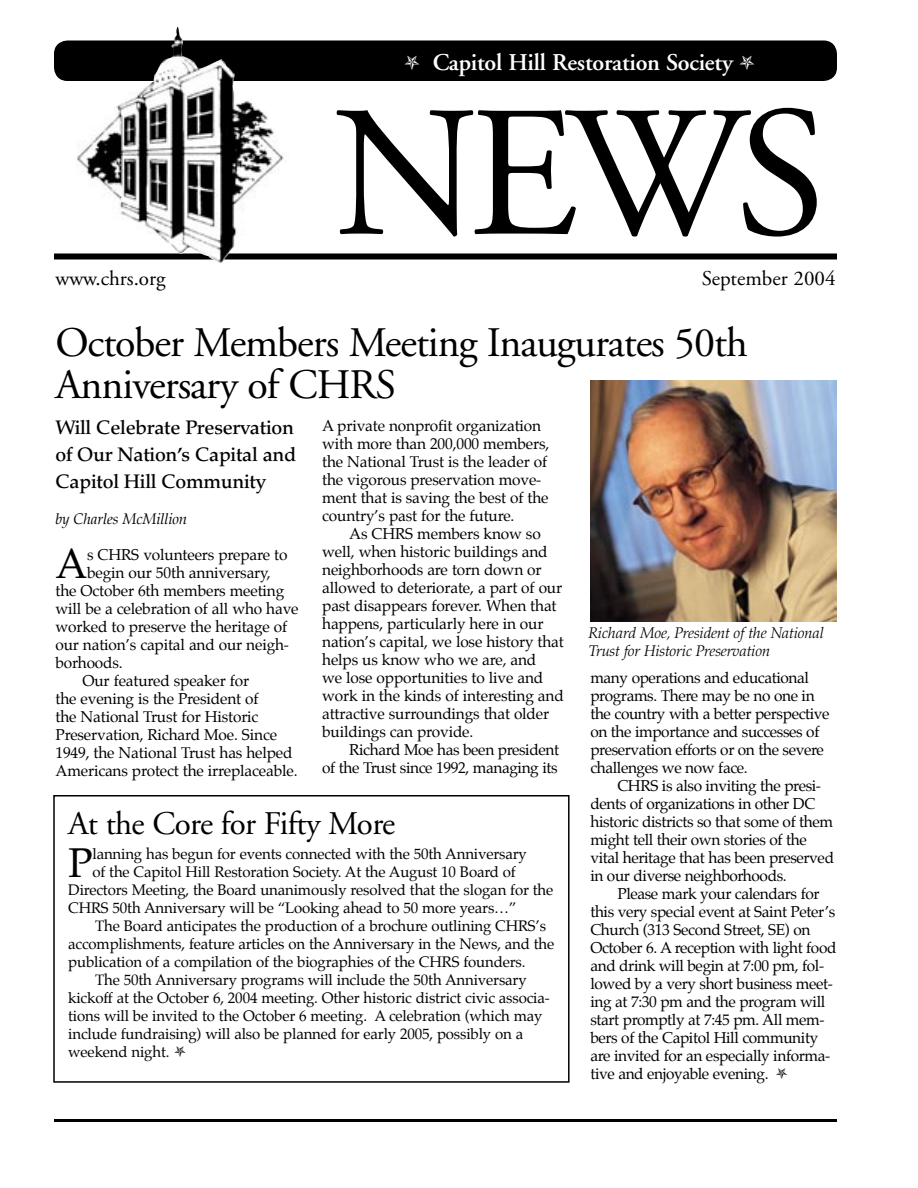
<style>
.page{position:relative;width:918px;height:1188px;background:#fff}
.page>*{position:absolute;margin:0;border:0;box-sizing:border-box;transform-origin:0 0}
.t1{font:186px "Adobe Garamond";color:#000}
.t2{font:42px/42px "Adobe Garamond";letter-spacing:-.025em;color:#000}
.t3{font:41.25px "Palatino";color:#000}
.t4{font:40.8px "Palatino";color:#000}
.t5{font:33px "Adobe Garamond";letter-spacing:-.02em;color:#000}
.t6{font:600 24px "Adobe Garamond";letter-spacing:-.01em;color:#fff}
.t7{font:21px "Adobe Garamond";color:#000}
.t8{font:500 19.5px/27px "Palatino";letter-spacing:-.015em;color:#000;text-align:justify}
.t9{font:15.45px/18px "Palatino";letter-spacing:-.01em;color:#000}
.t10{font:italic 300 15.45px/18px "Palatino";letter-spacing:-.01em;color:#000}
.t11{font:15px "Palatino";letter-spacing:-.01em;color:#000}
.t12{font:italic 15px "Palatino";letter-spacing:-.01em;color:#000}
</style>
<div class="page">
<div style="left:54px;top:254px;width:783px;height:6px;background:#000"></div>
<img style="left:62px;top:27px;width:228px;height:236px">
<hr style="left:54px;top:1119px;width:783px;height:3px;background:#000">
<img style="left:590px;top:381px;width:247px;height:240px">
<div style="left:53px;top:795px;width:517px;height:288px;border:2px solid #000"></div>
<svg style="left:54px;top:40px;width:783px;height:41px;background:#0e0e0e"></svg>
<h3 class="t6" style="left:433px;top:49px;width:301px">Capitol Hill Restoration Society</h3>
<h1 class="t1" style="left:333px;top:75px;width:495px">NEWS</h1>
<h3 class="t7" style="left:56px;top:267px;width:112px">www.chrs.org</h3>
<h3 class="t7" style="left:702px;top:268px;width:135px">September 2004</h3>
<h2 class="t2" style="left:56px;top:323px;width:694px">October Members Meeting Inaugurates 50th<br>Anniversary of CHRS</h2>
<p class="t8" style="left:56px;top:414px;width:242px">Will Celebrate Preservation of Our Nation’s Capital and Capitol Hill Community</p>
<p class="t12" style="left:56px;top:509px;width:133px">by Charles McMillion</p>
<h3 class="t3" style="left:56px;top:537px;width:34px">A</h3>
<p class="t9" style="left:87px;top:547px;width:202px">s CHRS volunteers prepare to</p>
<p class="t9" style="left:87px;top:565px;width:185px">begin our 50th anniversary,</p>
<p class="t9" style="left:55px;top:583px;width:230px">the October 6th members meeting</p>
<p class="t9" style="left:55px;top:601px;width:245px">will be a celebration of all who have</p>
<p class="t9" style="left:55px;top:619px;width:233px">worked to preserve the heritage of</p>
<p class="t9" style="left:55px;top:637px;width:235px">our nation’s capital and our neigh-</p>
<p class="t9" style="left:55px;top:655px;width:69px">borhoods.</p>
<p class="t9" style="left:83px;top:673px;width:168px">Our featured speaker for</p>
<p class="t9" style="left:55px;top:691px;width:205px">the evening is the President of</p>
<p class="t9" style="left:55px;top:709px;width:205px">the National Trust for Historic</p>
<p class="t9" style="left:55px;top:727px;width:223px">Preservation, Richard Moe. Since</p>
<p class="t9" style="left:55px;top:745px;width:239px">1949, the National Trust has helped</p>
<p class="t9" style="left:55px;top:763px;width:244px">Americans protect the irreplaceable.</p>
<p class="t9" style="left:322px;top:418px;width:229px">A private nonprofit organization with more than 200,000 members, the National Trust is the leader of the vigorous preservation move&shy;ment that is saving the best of the country’s past for the future.</p>
<p class="t9" style="left:322px;top:526px;width:243px;text-indent:27px">As CHRS members know so well, when historic buildings and neighborhoods are torn down or allowed to deteriorate, a part of our past disappears forever. When that happens, particularly here in our nation’s capital, we lose history that helps us know who we are, and<br>we lose opportunities to live and work in the kinds of interesting and attractive surroundings that older buildings can provide.</p>
<p class="t9" style="left:322px;top:742px;width:238px;text-align:right">Richard Moe has been president<br>of the Trust since 1992, managing its</p>
<h3 class="t5" style="left:68px;top:806px;width:329px">At the Core for Fifty More</h3>
<h3 class="t4" style="left:68px;top:836px;width:26px">P</h3>
<p class="t11" style="left:92px;top:844px;width:436px">lanning has begun for events connected with the 50th Anniversary</p>
<p class="t11" style="left:92px;top:862px;width:425px">of the Capitol Hill Restoration Society. At the August 10 Board of</p>
<p class="t11" style="left:68px;top:880px;width:487px">Directors Meeting, the Board unanimously resolved that the slogan for the</p>
<p class="t11" style="left:68px;top:898px;width:450px">CHRS 50th Anniversary will be “Looking ahead to 50 more years…”</p>
<p class="t11" style="left:95px;top:916px;width:452px">The Board anticipates the production of a brochure outlining CHRS’s</p>
<p class="t11" style="left:68px;top:934px;width:488px">accomplishments, feature articles on the Anniversary in the News, and the</p>
<p class="t11" style="left:68px;top:952px;width:459px">publication of a compilation of the biographies of the CHRS founders.</p>
<p class="t11" style="left:95px;top:970px;width:433px">The 50th Anniversary programs will include the 50th Anniversary</p>
<p class="t11" style="left:68px;top:988px;width:483px">kickoff at the October 6, 2004 meeting. Other historic district civic associa-</p>
<p class="t11" style="left:68px;top:1006px;width:476px">tions will be invited to the October 6 meeting. A celebration (which may</p>
<p class="t11" style="left:68px;top:1024px;width:456px">include fundraising) will also be planned for early 2005, possibly on a</p>
<p class="t11" style="left:68px;top:1042px;width:103px">weekend night.</p>
<p class="t10" style="left:589px;top:624px;width:237px">Richard Moe, President of the National<br>Trust for Historic Preservation</p>
<p class="t9" style="left:590px;top:670px;width:241px">many operations and educational programs. There may be no one in the country with a better perspective on the importance and successes of preservation efforts or on the severe challenges we now face.</p>
<p class="t9" style="left:590px;top:778px;width:245px;text-indent:27px">CHRS is also inviting the presi&shy;dents of organizations in other DC historic districts so that some of them might tell their own stories of the vital heritage that has been preserved in our diverse neighborhoods.</p>
<p class="t9" style="left:590px;top:886px;width:248px;text-indent:27px">Please mark your calendars for this very special event at Saint Peter’s Church (313 Second Street, SE) on October 6. A reception with light food and drink will begin at 7:00 pm, fol&shy;lowed by a very short business meet&shy;ing at 7:30 pm and the program will start promptly at 7:45 pm. All mem&shy;bers of the Capitol Hill community are invited for an especially informa&shy;tive and enjoyable evening.</p>
</div>
